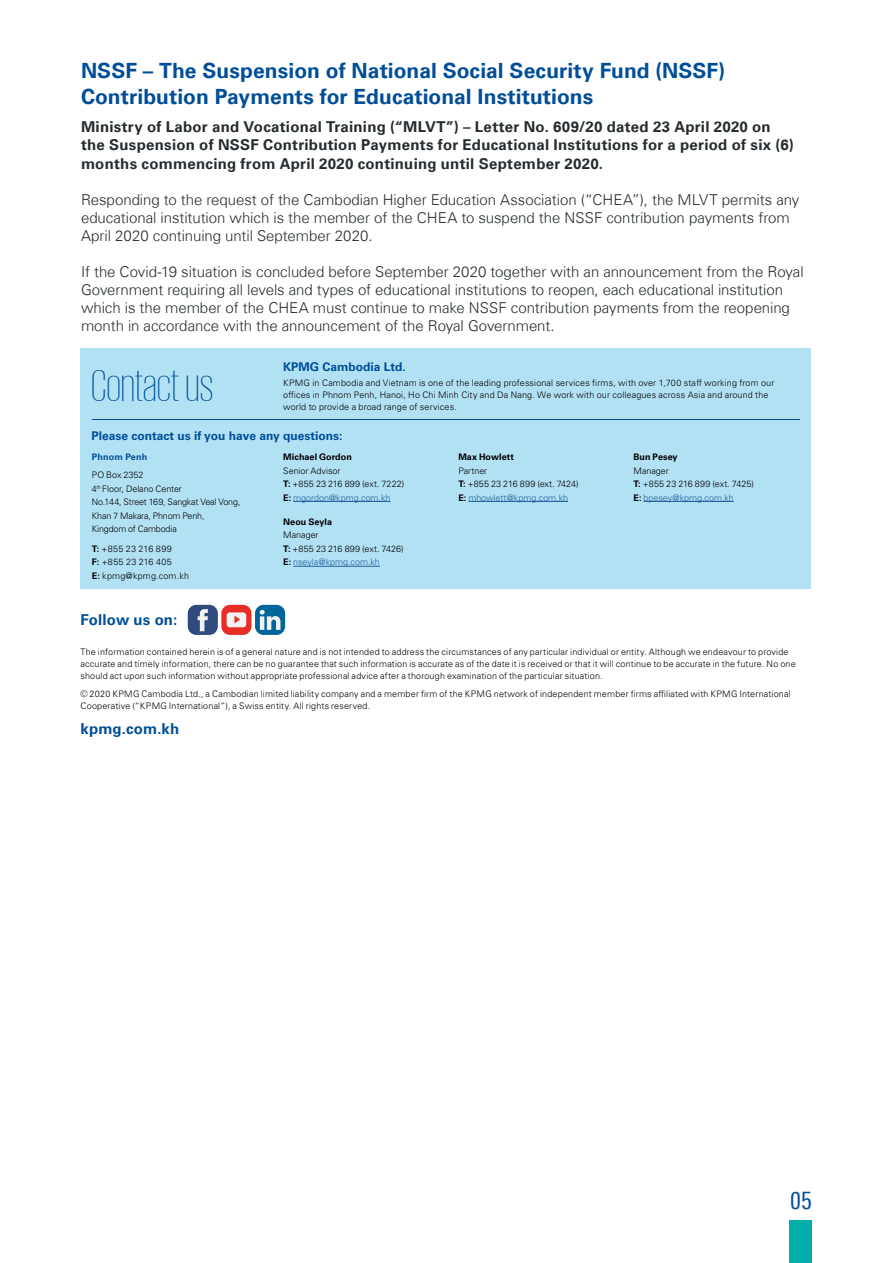
<style>
.page{position:relative;width:893px;height:1263px;background:#fff}
.page>*{position:absolute;margin:0;border:0;box-sizing:border-box;transform-origin:0 0}
.t1{font:200 45px "VNIKPMG";color:#004e98}
.t2{font:condensed 24px "Universfor KPMG";color:#004e98}
.t3{font:700 21px/25.2px "Universfor KPMG";color:#004e98}
.t4{font:300 15px/18px "Universfor KPMG";letter-spacing:-.005em;color:#252c2f}
.t5{font:700 15px/18px "Universfor KPMG";letter-spacing:.02em;color:#252c2f}
.t6{font:700 15px "VNI Univers 65";letter-spacing:.01em;color:#004e98}
.t7{font:700 12px "VNI Univers 65";color:#004e98}
.t8{font:300 9px/12px "VNI Univers 45";letter-spacing:.015em;color:#000}
.t9{font:300 9px/13.5px "VNI Univers 45";letter-spacing:-.005em;color:#000}
.t10{font:300 9px/13.5px "VNI Univers 45";letter-spacing:-.015em;color:#000}
.t11{font:700 9px "VNI Univers 65";letter-spacing:.005em;color:#000}
.t12{font:700 9px "VNI Univers 65";letter-spacing:.02em;color:#004e98}
.s1{font-family:"VNI Univers 65";font-weight:700}
.s2{color:#215e9e}
</style>
<div class="page">
<div style="left:80px;top:348px;width:731px;height:241px;background:#b3e1f4"></div>
<hr style="left:293px;top:501px;width:98px;height:1px;background:#215e9e">
<hr style="left:293px;top:566px;width:87px;height:1px;background:#215e9e">
<hr style="left:468px;top:501px;width:100px;height:1px;background:#215e9e">
<hr style="left:643px;top:501px;width:91px;height:1px;background:#215e9e">
<div style="left:188px;top:605px;width:30px;height:30px;background:#304a7d;border-radius:9px"></div>
<svg style="left:198px;top:609px;width:10px;height:22px"></svg>
<div style="left:255px;top:605px;width:30px;height:30px;background:#069;border-radius:9px"></div>
<svg style="left:260px;top:610px;width:20px;height:20px"></svg>
<div style="left:221px;top:605px;width:30px;height:30px;background:#e62e26;border-radius:9px"></div>
<svg style="left:227px;top:612px;width:19px;height:15px"></svg>
<hr style="left:92px;top:419px;width:707px;height:1px;background:#004e98">
<div style="left:789px;top:1221px;width:23px;height:42px;background:#00afa8"></div>
<h3 class="t3" style="left:81px;top:59px;width:646px">NSSF – The Suspension of National Social Security Fund (NSSF)<br>Contribution Payments for Educational Institutions</h3>
<p class="t5" style="left:81px;top:118px;width:714px">Ministry of Labor and Vocational Training (“MLVT”) – Letter No. 609/20 dated 23 April 2020 on the Suspension of NSSF Contribution Payments for Educational Institutions for a period of six (6) months commencing from April 2020 continuing until September 2020.</p>
<p class="t4" style="left:81px;top:190px;width:720px">Responding to the request of the Cambodian Higher Education Association (“CHEA”), the MLVT permits any educational institution which is the member of the CHEA to suspend the NSSF contribution payments from<br>April 2020 continuing until September 2020.</p>
<p class="t4" style="left:81px;top:262px;width:724px">If the Covid-19 situation is concluded before September 2020 together with an announcement from the Royal Government requiring all levels and types of educational institutions to reopen, each educational institution which is the member of the CHEA must continue to make NSSF contribution payments from the reopening month in accordance with the announcement of the Royal Government.</p>
<h1 class="t1" style="left:91px;top:361px;width:124px">Contact us</h1>
<h3 class="t7" style="left:283px;top:358px;width:124px">KPMG Cambodia Ltd.</h3>
<p class="t8" style="left:283px;top:376px;width:493px">KPMG in Cambodia and Vietnam is one of the leading professional services firms, with over 1,700 staff working from our offices in Phnom Penh, Hanoi, Ho Chi Minh City and Da Nang. We work with our colleagues across Asia and around the world to provide a broad range of services.</p>
<h3 class="t7" style="left:92px;top:427px;width:252px">Please contact us if you have any questions:</h3>
<p class="t12" style="left:92px;top:450px;width:57px">Phnom Penh</p>
<p class="t10" style="left:92px;top:468px;width:150px">PO Box 2352<br>4<sup>th</sup> Floor, Delano Center<br>No.144, Street 169, Sangkat Veal Vong,<br>Khan 7 Makara, Phnom Penh,<br>Kingdom of Cambodia</p>
<p class="t8" style="left:92px;top:541px;width:99px;line-height:13.5px"><span class="s1">T:</span> +855 23 216 899<br><span class="s1">F:</span> +855 23 216 405<br><span class="s1">E:</span> kpmg@kpmg.com.kh</p>
<h3 class="t6" style="left:80px;top:609px;width:98px">Follow us on:</h3>
<p class="t11" style="left:283px;top:450px;width:70px">Michael Gordon</p>
<p class="t8" style="left:283px;top:463px;width:123px;line-height:13.5px">Senior Advisor<br><span class="s1">T:</span> +855 23 216 899 (ext. 7222)<br><span class="s1">E:</span> <span class="s2">mgordon@kpmg.com.kh</span></p>
<p class="t11" style="left:283px;top:515px;width:50px">Neou Seyla</p>
<p class="t9" style="left:283px;top:528px;width:122px">Manager<br><span class="s1">T:</span> +855 23 216 899 (ext. 7426)<br><span class="s1">E:</span> <span class="s2">nseyla@kpmg.com.kh</span></p>
<p class="t11" style="left:458px;top:450px;width:57px">Max Howlett</p>
<p class="t9" style="left:458px;top:463px;width:122px">Partner<br><span class="s1">T:</span> +855 23 216 899 (ext. 7424)<br><span class="s1">E:</span> <span class="s2">mhowlett@kpmg.com.kh</span></p>
<p class="t11" style="left:633px;top:450px;width:46px">Bun Pesey</p>
<p class="t9" style="left:633px;top:463px;width:122px">Manager<br><span class="s1">T:</span> +855 23 216 899 (ext. 7425)<br><span class="s1">E:</span> <span class="s2">bpesey@kpmg.com.kh</span></p>
<p class="t8" style="left:80px;top:645px;width:717px">The information contained herein is of a general nature and is not intended to address the circumstances of any particular individual or entity. Although we endeavour to provide accurate and timely information, there can be no guarantee that such information is accurate as of the date it is received or that it will continue to be accurate in the future. No one should act upon such information without appropriate professional advice after a thorough examination of the particular situation.</p>
<p class="t8" style="left:80px;top:687px;width:712px">© 2020 KPMG Cambodia Ltd., a Cambodian limited liability company and a member firm of the KPMG network of independent member firms affiliated with KPMG International<br>Cooperative (“KPMG International”), a Swiss entity. All rights reserved.</p>
<h3 class="t6" style="left:80px;top:717px;width:100px">kpmg.com.kh</h3>
<h2 class="t2" style="left:790px;top:1186px;width:23px">05</h2>
</div>
